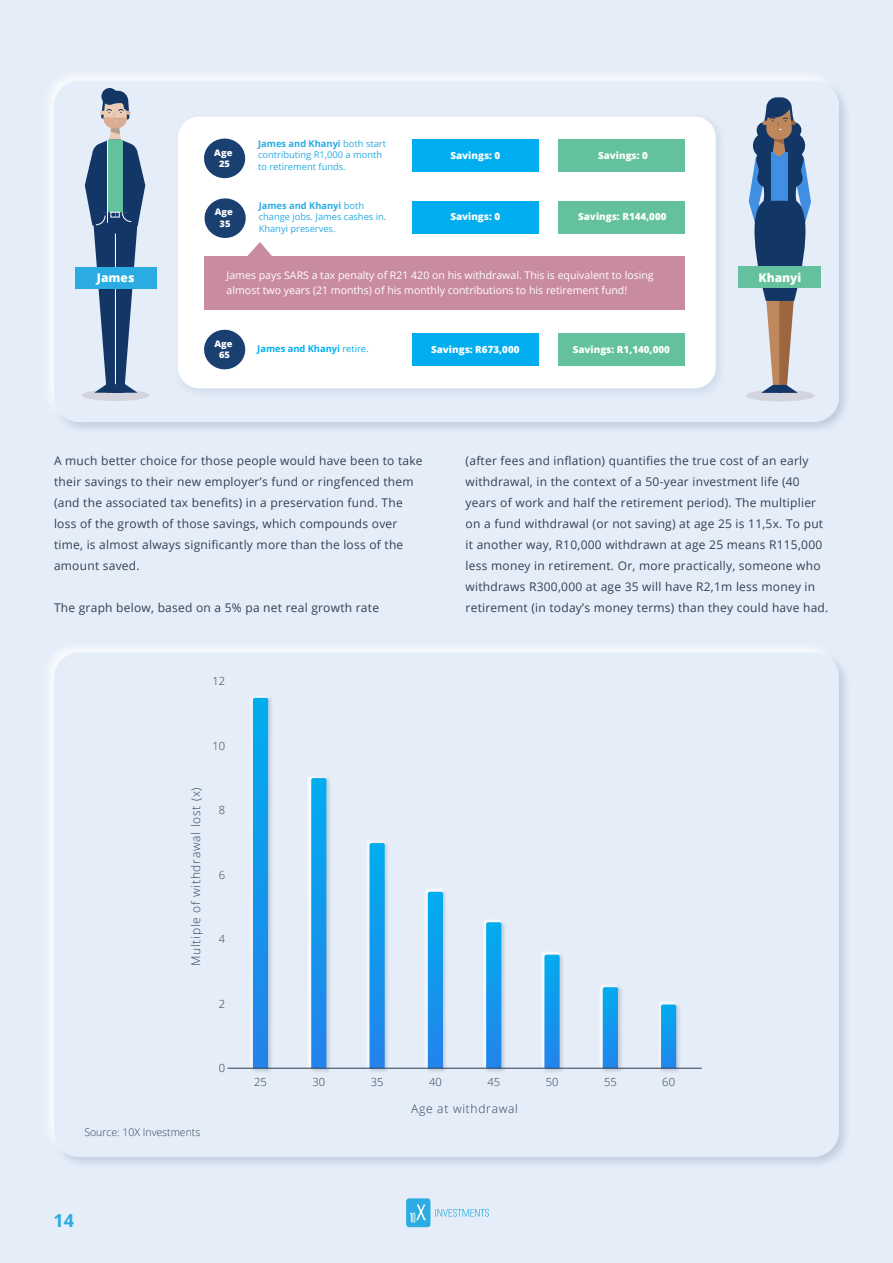
<style>
.page{position:relative;width:893px;height:1263px;background:#e4edf8}
.page>*{position:absolute;margin:0;border:0;box-sizing:border-box;transform-origin:0 0}
.t1{font:700 18px "Open Sans";color:#2aace2}
.t2{font:12px/21px "Open Sans";letter-spacing:.02em;color:#344152}
.t3{font:300 12px "Open Sans";letter-spacing:.06em;color:#304254}
.t4{font:800 12px "Open Sans";color:#fff}
.t5{font:300 11.1px "Open Sans";color:#334152}
.t6{font:10.5px/15px "Open Sans";color:#fff}
.t7{font:300 10.5px "Open Sans";color:#344152}
.t8{font:800 9.75px "Open Sans";color:#fff}
.t9{font:9.3px/11.1px "Open Sans";color:#2aace2}
.t10{font:700 9.3px "Open Sans";color:#00aeef}
.t11{font:800 9px/11.4px "Open Sans";color:#fff;text-align:center;scale:1.04 1}
.s1{font-weight:700}
.s2{font-weight:400}
</style>
<div class="page">
<div style="left:50px;top:649px;width:801px;height:520px;background:#1a3f71;opacity:.2"></div>
<div style="left:40px;top:639px;width:802px;height:521px;background:#fff;opacity:.75"></div>
<div style="left:54px;top:653px;width:785px;height:504px;background:#e4edf8;border-radius:26px"></div>
<div style="left:50px;top:77px;width:801px;height:357px;background:#1a3f71;opacity:.2"></div>
<div style="left:40px;top:67px;width:802px;height:358px;background:#fff;opacity:.75"></div>
<div style="left:54px;top:81px;width:785px;height:341px;background:#e4edf8;border-radius:26px"></div>
<div style="left:172px;top:111px;width:555px;height:289px;background:#e0e9f5"></div>
<div style="left:178px;top:116px;width:538px;height:272px;background:#fff;border-radius:21px"></div>
<div style="left:412px;top:139px;width:127px;height:33px;background:#00aeef"></div>
<div style="left:558px;top:139px;width:127px;height:33px;background:#63c29d"></div>
<div style="left:558px;top:201px;width:127px;height:33px;background:#63c29d"></div>
<div style="left:558px;top:333px;width:127px;height:33px;background:#63c29d"></div>
<div style="left:412px;top:201px;width:127px;height:33px;background:#00aeef"></div>
<div style="left:412px;top:333px;width:126px;height:33px;background:#00aeef"></div>
<svg style="left:204px;top:138px;width:42px;height:41px"></svg>
<svg style="left:204px;top:329px;width:42px;height:41px"></svg>
<svg style="left:204px;top:198px;width:68px;height:60px"></svg>
<div style="left:205px;top:256px;width:480px;height:54px;background:#c98ba2"></div>
<img style="left:250px;top:696px;width:25px;height:376px">
<svg style="left:253px;top:698px;width:15px;height:370px;background:#1297ec"></svg>
<img style="left:308px;top:776px;width:25px;height:296px">
<svg style="left:311px;top:778px;width:15px;height:290px;background:#1698ec"></svg>
<img style="left:366px;top:841px;width:26px;height:231px">
<svg style="left:370px;top:843px;width:15px;height:225px;background:#1598ec"></svg>
<img style="left:424px;top:889px;width:26px;height:183px">
<svg style="left:428px;top:892px;width:15px;height:176px;background:#1297ec"></svg>
<img style="left:483px;top:920px;width:26px;height:152px">
<svg style="left:486px;top:922px;width:15px;height:146px;background:#1598ec"></svg>
<img style="left:541px;top:952px;width:25px;height:120px">
<svg style="left:544px;top:955px;width:16px;height:113px;background:#1c9bec"></svg>
<img style="left:599px;top:985px;width:25px;height:87px">
<svg style="left:603px;top:987px;width:15px;height:81px"></svg>
<img style="left:658px;top:1002px;width:25px;height:70px">
<svg style="left:661px;top:1004px;width:15px;height:64px"></svg>
<hr style="left:228px;top:1068px;width:474px;height:1px;background:#304254">
<div style="left:746px;top:390px;width:69px;height:11px;background:#d4d4de;border-radius:50%"></div>
<svg style="left:742px;top:97px;width:76px;height:296px"></svg>
<div style="left:82px;top:389px;width:67px;height:12px;background:#d4d4de;border-radius:50%"></div>
<svg style="left:101px;top:88px;width:17px;height:17px"></svg>
<svg style="left:85px;top:90px;width:60px;height:303px"></svg>
<div style="left:739px;top:267px;width:82px;height:21px;background:#63c29d"></div>
<div style="left:75px;top:267px;width:82px;height:22px;background:#2aace2"></div>
<div style="left:406px;top:1198px;width:24px;height:29px;background:#2cace2;border-radius:3px"></div>
<svg style="left:410px;top:1204px;width:16px;height:18px"></svg>
<svg style="left:435px;top:1209px;width:54px;height:8px"></svg>
<p class="t11" style="left:214px;top:146px;width:19px">Age<br>25</p>
<p class="t11" style="left:215px;top:206px;width:19px">Age<br>35</p>
<p class="t9" style="left:258px;top:138px;width:129px"><span class="s1">James and Khanyi</span> both start contributing R1,000 a month to retirement funds.</p>
<p class="t8" style="left:450px;top:148px;width:51px">Savings: 0</p>
<p class="t8" style="left:598px;top:148px;width:51px">Savings: 0</p>
<p class="t9" style="left:259px;top:200px;width:129px"><span class="s1">James and Khanyi</span> both change jobs. James cashes in.<br>Khanyi preserves.</p>
<p class="t8" style="left:450px;top:209px;width:51px">Savings: 0</p>
<p class="t8" style="left:578px;top:209px;width:90px">Savings: R144,000</p>
<p class="t6" style="left:227px;top:267px;width:429px">James pays SARS a tax penalty of R21 420 on his withdrawal. This is equivalent to losing almost two years (21 months) of his monthly contributions to his retirement fund!</p>
<p class="t4" style="left:97px;top:268px;width:39px">James</p>
<p class="t4" style="left:758px;top:268px;width:45px">Khanyi</p>
<p class="t11" style="left:214px;top:337px;width:19px">Age<br>65</p>
<p class="t10" style="left:257px;top:342px;width:113px">James and Khanyi <span class="s2">retire.</span></p>
<p class="t8" style="left:431px;top:342px;width:90px">Savings: R673,000</p>
<p class="t8" style="left:573px;top:342px;width:99px">Savings: R1,140,000</p>
<p class="t2" style="left:54px;top:450px;width:370px">A much better choice for those people would have been to take their savings to their new employer’s fund or ringfenced them (and the associated tax benefits) in a preservation fund. The loss of the growth of those savings, which compounds over time, is almost always significantly more than the loss of the amount saved.</p>
<p class="t2" style="left:54px;top:597px;width:327px">The graph below, based on a 5% pa net real growth rate</p>
<p class="t5" style="left:212px;top:673px;width:14px">12</p>
<p class="t5" style="left:212px;top:738px;width:14px">10</p>
<p class="t3" style="left:188px;top:966px;width:180px;rotate:-90deg">Multiple of withdrawal lost (x)</p>
<p class="t5" style="left:219px;top:802px;width:8px">8</p>
<p class="t5" style="left:219px;top:867px;width:8px">6</p>
<p class="t5" style="left:219px;top:932px;width:8px">4</p>
<p class="t5" style="left:219px;top:996px;width:8px">2</p>
<p class="t5" style="left:219px;top:1061px;width:8px">0</p>
<p class="t2" style="left:466px;top:450px;width:364px">(after fees and inflation) quantifies the true cost of an early withdrawal, in the context of a 50-year investment life (40 years of work and half the retirement period). The multiplier on a fund withdrawal (or not saving) at age 25 is 11,5x. To put it another way, R10,000 withdrawn at age 25 means R115,000 less money in retirement. Or, more practically, someone who withdraws R300,000 at age 35 will have R2,1m less money in retirement (in today’s money terms) than they could have had.</p>
<p class="t7" style="left:84px;top:1125px;width:117px">Source: 10X Investments</p>
<h1 class="t1" style="left:54px;top:1208px;width:22px">14</h1>
<p class="t5" style="left:254px;top:1074px;width:14px">25</p>
<p class="t5" style="left:312px;top:1074px;width:14px">30</p>
<p class="t5" style="left:371px;top:1074px;width:14px">35</p>
<p class="t5" style="left:429px;top:1074px;width:14px">40</p>
<p class="t5" style="left:487px;top:1074px;width:14px">45</p>
<p class="t5" style="left:546px;top:1074px;width:14px">50</p>
<p class="t5" style="left:604px;top:1074px;width:14px">55</p>
<p class="t5" style="left:662px;top:1074px;width:14px">60</p>
<p class="t3" style="left:411px;top:1101px;width:108px">Age at withdrawal</p>
</div>
